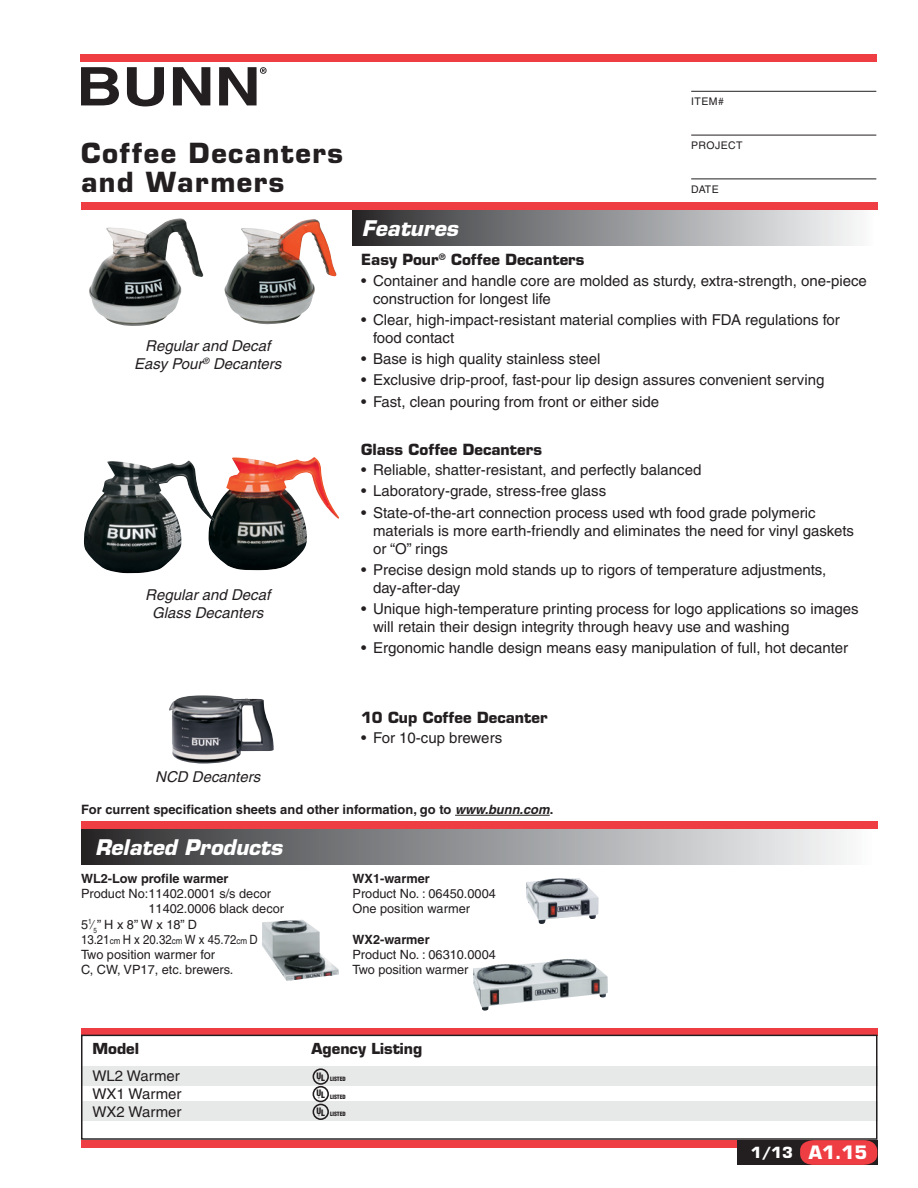
<style>
.page{position:relative;width:918px;height:1188px;background:#fff}
.page>*{position:absolute;margin:0;border:0;box-sizing:border-box;transform-origin:0 0}
.t1{font:700 27px/28.5px "Eurostile";letter-spacing:.055em;color:#231f20}
.t2{font:italic 700 21px "Eurostile";color:#fff}
.t3{font:700 18px "Eurostile";color:#fff}
.t4{font:15px/18px "Helvetica";color:#231f20}
.t5{font:italic 15px/18px "Helvetica";color:#231f20;text-align:center}
.t6{font:700 15px "Eurostile";color:#231f20}
.t7{font:14.85px/17.7px "Helvetica";color:#231f20;text-align:justify}
.t8{font:700 14.85px "Eurostile";color:#231f20}
.t9{font:700 12.9px "Helvetica";color:#231f20}
.t10{font:12.75px/15.3px "Helvetica";color:#231f20}
.t11{font:700 12.75px "Helvetica";color:#231f20}
.t12{font:12.75px "Helvetica";color:#231f20;scale:.9 1}
.t13{font:10.5px "Helvetica";letter-spacing:.04em;color:#231f20}
.t14{font:900 condensed 5.7px "Helvetica";letter-spacing:-.01em;color:#231f20}
.s1{font-style:italic}
.s2{font-size:9px}
.s3{font-size:8.7px}
.s4{font-size:15px}
</style>
<div class="page">
<div style="left:81px;top:1140px;width:684px;height:8px;background:#ef3e43"></div>
<div style="left:737px;top:1140px;width:141px;height:25px;background:#231f20"></div>
<div style="left:352px;top:210px;width:526px;height:35px;background:linear-gradient(to right,#2d2d2f,#fcfeff)"></div>
<div style="left:81px;top:829px;width:797px;height:35px;background:linear-gradient(to right,#2d2d30,#fcfeff)"></div>
<div style="left:81px;top:202px;width:797px;height:8px;background:#ef3e43"></div>
<svg style="left:81px;top:67px;width:38px;height:38px"></svg>
<svg style="left:127px;top:67px;width:37px;height:39px"></svg>
<svg style="left:173px;top:67px;width:37px;height:38px"></svg>
<svg style="left:219px;top:67px;width:48px;height:38px"></svg>
<div style="left:80px;top:54px;width:796px;height:8px;background:#ef3e43"></div>
<hr style="left:691px;top:91px;width:185px;height:1px;background:#231f20">
<hr style="left:691px;top:135px;width:185px;height:1px;background:#231f20">
<hr style="left:691px;top:179px;width:185px;height:1px;background:#231f20">
<div style="left:81px;top:821px;width:797px;height:8px;background:#ef3e43"></div>
<hr style="left:455px;top:815px;width:95px;height:1px;background:#231f20">
<svg style="left:800px;top:1140px;width:77px;height:25px;background:#e03b40"></svg>
<div style="left:81px;top:1066px;width:797px;height:19px;background:#e7e8e8"></div>
<div style="left:81px;top:1102px;width:797px;height:19px;background:#e7e8e8"></div>
<div style="left:81px;top:1028px;width:797px;height:7px;background:#ef3e43"></div>
<div style="left:81px;top:1035px;width:796px;height:105px;border:1px solid #231f20"></div>
<div style="left:313px;top:1068px;width:16px;height:17px;border:2px solid #231f20;border-radius:50%"></div>
<img style="left:473px;top:959px;width:135px;height:52px">
<img style="left:526px;top:878px;width:73px;height:46px">
<img style="left:89px;top:218px;width:115px;height:108px">
<img style="left:224px;top:219px;width:113px;height:106px">
<img style="left:214px;top:457px;width:125px;height:113px">
<img style="left:84px;top:460px;width:130px;height:113px">
<img style="left:169px;top:695px;width:105px;height:69px">
<img style="left:262px;top:920px;width:77px;height:61px">
<div style="left:313px;top:1086px;width:16px;height:16px;border:2px solid #231f20;border-radius:50%"></div>
<div style="left:313px;top:1104px;width:16px;height:16px;border:2px solid #231f20;border-radius:50%"></div>
<h1 class="t1" style="left:81px;top:139px;width:263px">Coffee Decanters and Warmers</h1>
<p class="t5" style="left:134px;top:337px;width:149px">Regular and Decaf<br>Easy Pour<sup>®</sup> Decanters</p>
<p class="t5" style="left:145px;top:585px;width:127px">Regular and Decaf<br>Glass Decanters</p>
<h2 class="t2" style="left:362px;top:215px;width:98px">Features</h2>
<p class="t13" style="left:691px;top:95px;width:34px">Item#</p>
<p class="t13" style="left:691px;top:139px;width:53px">Project</p>
<p class="t13" style="left:691px;top:183px;width:29px">Date</p>
<p class="t6" style="left:361px;top:250px;width:225px">Easy Pour<sup>®</sup> Coffee Decanters</p>
<p class="t4" style="left:373px;top:271px;width:495px;text-indent:-12px">• Container and handle core are molded as sturdy, extra-strength, one-piece construction for longest life</p>
<p class="t4" style="left:373px;top:311px;width:468px;text-indent:-12px">• Clear, high-impact-resistant material complies with FDA regulations for food contact</p>
<p class="t4" style="left:361px;top:350px;width:241px">• Base is high quality stainless steel</p>
<p class="t4" style="left:361px;top:371px;width:465px">• Exclusive drip-proof, fast-pour lip design assures convenient serving</p>
<p class="t4" style="left:361px;top:392px;width:300px">• Fast, clean pouring from front or either side</p>
<p class="t6" style="left:361px;top:440px;width:182px">Glass Coffee Decanters</p>
<p class="t4" style="left:361px;top:461px;width:342px">• Reliable, shatter-resistant, and perfectly balanced</p>
<p class="t4" style="left:361px;top:482px;width:247px">• Laboratory-grade, stress-free glass</p>
<p class="t4" style="left:373px;top:503px;width:483px;text-indent:-12px">• State-of-the-art connection process used wth food grade polymeric materials is more earth-friendly and eliminates the need for vinyl gaskets or “O” rings</p>
<p class="t4" style="left:373px;top:561px;width:455px;text-indent:-12px">• Precise design mold stands up to rigors of temperature adjustments, day-after-day</p>
<p class="t4" style="left:373px;top:600px;width:487px;text-indent:-12px">• Unique high-temperature printing process for logo applications so images will retain their design integrity through heavy use and washing</p>
<p class="t4" style="left:361px;top:639px;width:489px">• Ergonomic handle design means easy manipulation of full, hot decanter</p>
<p class="t5" style="left:155px;top:768px;width:107px">NCD Decanters</p>
<p class="t6" style="left:361px;top:708px;width:188px">10 Cup Coffee Decanter</p>
<p class="t4" style="left:361px;top:729px;width:143px">• For 10-cup brewers</p>
<p class="t9" style="left:81px;top:802px;width:474px">For current specification sheets and other information, go to <span class="s1">www.bunn.com</span>.</p>
<h2 class="t2" style="left:95px;top:834px;width:189px">Related Products</h2>
<p class="t11" style="left:81px;top:870px;width:149px">WL2-Low profile warmer</p>
<p class="t10" style="left:81px;top:886px;width:192px">Product No:11402.0001 s/s decor</p>
<p class="t10" style="left:148px;top:901px;width:137px">11402.0006 black decor</p>
<p class="t10" style="left:81px;top:916px;width:118px">5<sup>1</sup>⁄<sub>5</sub>” H x 8”W x 18” D</p>
<p class="t12" style="left:81px;top:932px;width:198px">13.21<span class="s2">cm</span> H x 20.32<span class="s2">cm</span> W x 45.72<span class="s2">cm</span> D</p>
<p class="t10" style="left:81px;top:947px;width:136px">Two position warmer for</p>
<p class="t10" style="left:81px;top:962px;width:154px">C, CW, VP17, etc. brewers.</p>
<p class="t11" style="left:352px;top:870px;width:79px">WX1-warmer</p>
<p class="t10" style="left:352px;top:886px;width:145px">Product No. : 06450.0004<br>One position warmer</p>
<p class="t11" style="left:352px;top:932px;width:79px">WX2-warmer</p>
<p class="t10" style="left:352px;top:947px;width:145px">Product No. : 06310.0004<br>Two position warmer</p>
<p class="t8" style="left:92px;top:1039px;width:48px">Model</p>
<p class="t8" style="left:312px;top:1039px;width:112px">Agency Listing</p>
<p class="t7" style="left:92px;top:1067px;width:91px">WL2 Warmer WX1 Warmer WX2 Warmer</p>
<p class="t14" style="left:316px;top:1075px;width:31px"><sup>U</sup><span class="s3">L</span> LISTED</p>
<p class="t14" style="left:316px;top:1093px;width:31px"><sup>U</sup><span class="s3">L</span> LISTED</p>
<p class="t14" style="left:316px;top:1111px;width:31px"><sup>U</sup><span class="s3">L</span> LISTED</p>
<p class="t3" style="left:751px;top:1142px;width:118px"><span class="s4">1/13</span> A1.15</p>
</div>
